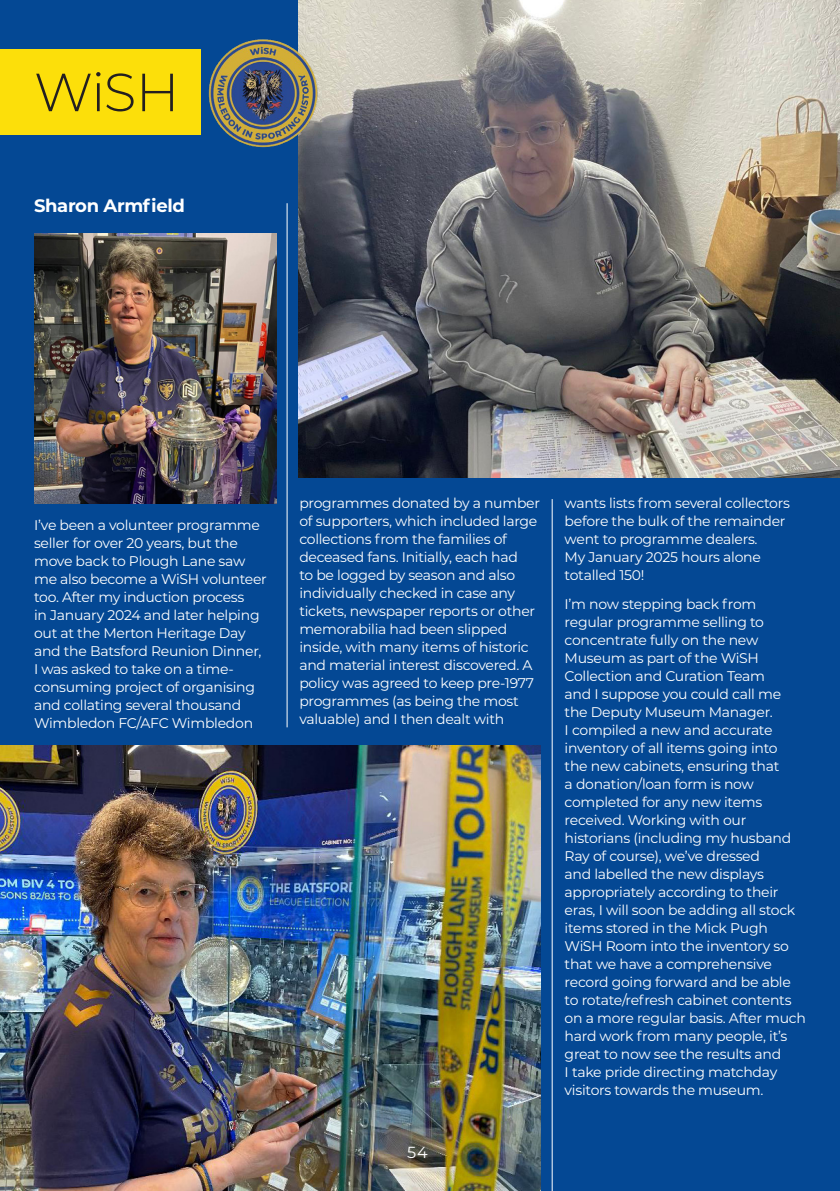
<style>
.page{position:relative;width:840px;height:1191px;background:#fff}
.page>*{position:absolute;margin:0;border:0;box-sizing:border-box;transform-origin:0 0}
.t1{font:300 53.6px "Montserrat";color:#231f20}
.Body_Copy{font:700 18px "Montserrat";letter-spacing:-.02em;color:#fff}
.t2{font:16px "Montserrat";color:#fff}
.Body_Copy-2{font:14px/18px "Montserrat";letter-spacing:-.02em;color:#fff}
</style>
<div class="page">
<div style="left:0;top:0;width:839px;height:1191px;background:#044894"></div>
<div style="left:0;top:49px;width:200px;height:86px;background:#fcdf0a"></div>
<hr style="left:286px;top:203px;width:1px;height:524px;background:#fff">
<hr style="left:551px;top:499px;width:1px;height:692px;background:#fff">
<img style="left:299px;top:0;width:540px;height:477px">
<img style="left:0;top:746px;width:540px;height:445px">
<img style="left:34px;top:234px;width:242px;height:270px">
<img style="left:208px;top:34px;width:115px;height:121px">
<p class="t1" style="left:34px;top:56px;width:147px">WiSH</p>
<p class="Body_Copy" style="left:34px;top:193px;width:152px">Sharon Armfield</p>
<p class="Body_Copy-2" style="left:34px;top:515px;width:234px">I’ve been a volunteer programme seller for over 20 years, but the move back to Plough Lane saw me also become a WiSH volunteer too. After my induction process<br>in January 2024 and later helping out at the Merton Heritage Day and the Batsford Reunion Dinner,<br>I was asked to take on a time&shy;consuming project of organising and collating several thousand<br>Wimbledon FC/AFC Wimbledon</p>
<p class="Body_Copy-2" style="left:299px;top:493px;width:242px">programmes donated by a number of supporters, which included large collections from the families of deceased fans. Initially, each had<br>to be logged by season and also individually checked in case any tickets, newspaper reports or other memorabilia had been slipped inside, with many items of historic and material interest discovered. A policy was agreed to keep pre-1977 programmes (as being the most valuable) and I then dealt with</p>
<p class="Body_Copy-2" style="left:564px;top:493px;width:226px">wants lists from several collectors before the bulk of the remainder went to programme dealers.<br>My January 2025 hours alone totalled 150!</p>
<p class="Body_Copy-2" style="left:564px;top:595px;width:243px">I’m now stepping back from regular programme selling to concentrate fully on the new<br>Museum as part of the WiSH<br>Collection and Curation Team<br>and I suppose you could call me the Deputy Museum Manager.<br>I compiled a new and accurate inventory of all items going into<br>the new cabinets, ensuring that<br>a donation/loan form is now completed for any new items received. Working with our historians (including my husband<br>Ray of course), we’ve dressed<br>and labelled the new displays appropriately according to their eras, I will soon be adding all stock items stored in the Mick Pugh<br>WiSH Room into the inventory so that we have a comprehensive record going forward and be able to rotate/refresh cabinet contents on a more regular basis. After much hard work from many people, it’s great to now see the results and<br>I take pride directing matchday visitors towards the museum.</p>
<p class="t2" style="left:407px;top:1141px;width:22px">54</p>
</div>
